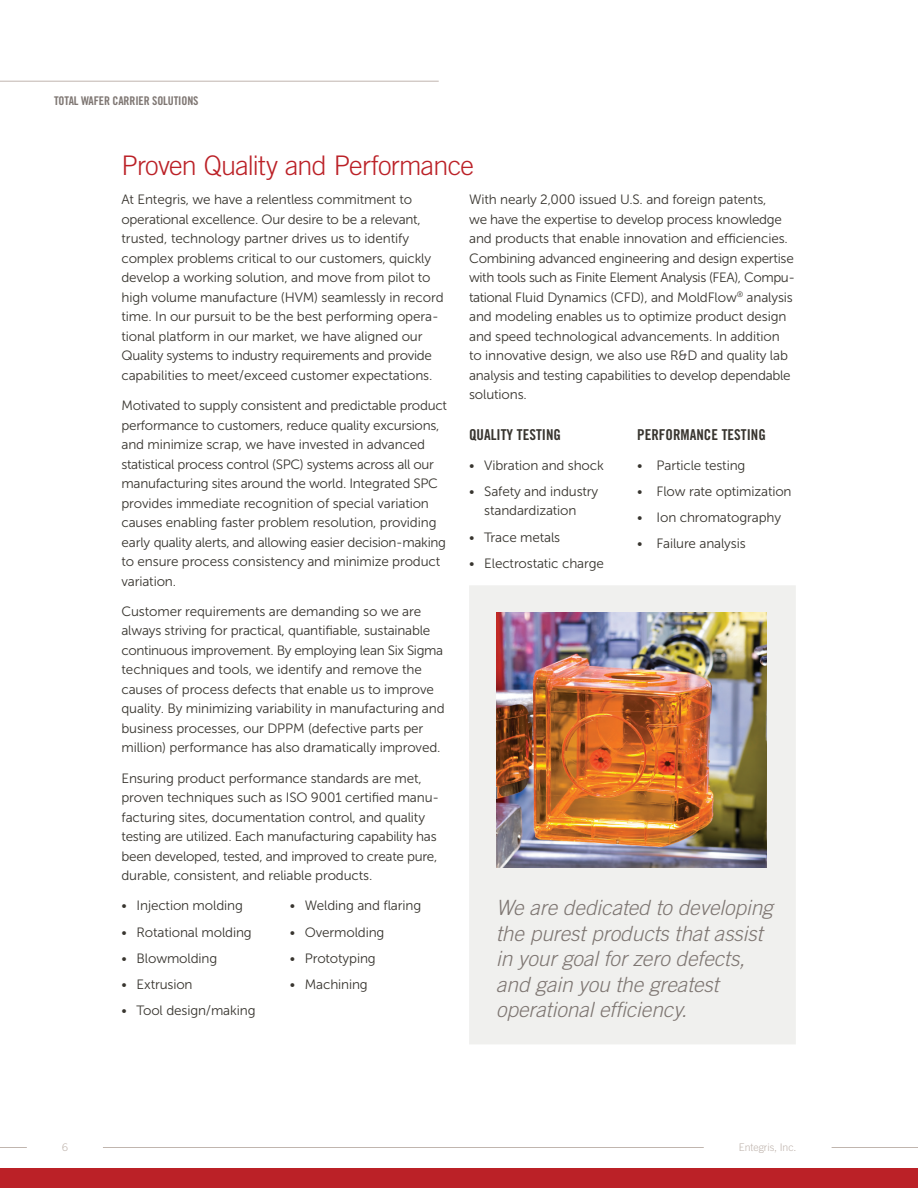
<style>
.page{position:relative;width:918px;height:1188px;background:#fff}
.page>*{position:absolute;margin:0;border:0;box-sizing:border-box;transform-origin:0 0}
.t1{font:300 27px "Trade Gothic LT Std";letter-spacing:-.03em;color:#bb2127}
.t2{font:italic 300 21px/25.5px "Trade Gothic LT Std";letter-spacing:-.005em;color:#7e7672}
.t3{font:15px "Trade Gothic LT Std Bd Cn 20";color:#38352f}
.t4{font:13.5px/19.5px "Museo Sans 300";letter-spacing:-.01em;color:#38352f}
.t5{font:12px "Trade Gothic LT Std Bd Cn 20";letter-spacing:-.01em;color:#7e7672}
.t6{font:300 10.5px "Trade Gothic LT Std";letter-spacing:-.005em;color:#c0b5ae}
</style>
<div class="page">
<svg style="left:0;top:1147px;width:27px;height:1px"></svg>
<hr style="left:103px;top:1147px;width:815px;height:1px;background:#c0b5ae">
<hr style="left:0;top:81px;width:439px;height:1px;background:#c0b5ae">
<svg style="left:704px;top:1147px;width:128px;height:1px"></svg>
<div style="left:0;top:1168px;width:918px;height:20px;background:#bb2127"></div>
<div style="left:469px;top:585px;width:327px;height:459px;background:#f0f0ee"></div>
<img style="left:496px;top:612px;width:270px;height:255px">
<p class="t5" style="left:54px;top:93px;width:146px">TOTAL WAFER CARRIER SOLUTIONS</p>
<p class="t6" style="left:62px;top:1141px;width:7px">6</p>
<h1 class="t1" style="left:122px;top:149px;width:354px">Proven Quality and Performance</h1>
<p class="t4" style="left:122px;top:190px;width:324px">At Entegris, we have a relentless commitment to operational excellence. Our desire to be a relevant, trusted, technology partner drives us to identify complex problems critical to our customers, quickly develop a working solution, and move from pilot to high volume manufacture (HVM) seamlessly in record time. In our pursuit to be the best performing opera&shy;tional platform in our market, we have aligned our Quality systems to industry requirements and provide capabilities to meet/exceed customer expectations.</p>
<p class="t4" style="left:122px;top:396px;width:327px">Motivated to supply consistent and predictable product performance to customers, reduce quality excursions, and minimize scrap, we have invested in advanced statistical process control (SPC) systems across all our manufacturing sites around the world. Integrated SPC provides immediate recognition of special variation causes enabling faster problem resolution, providing early quality alerts, and allowing easier decision-making to ensure process consistency and minimize product variation.</p>
<p class="t4" style="left:122px;top:602px;width:325px">Customer requirements are demanding so we are always striving for practical, quantifiable, sustainable continuous improvement. By employing lean Six Sigma techniques and tools, we identify and remove the causes of process defects that enable us to improve quality. By minimizing variability in manufacturing and business processes, our DPPM (defective parts per million) performance has also dramatically improved.</p>
<p class="t4" style="left:122px;top:768px;width:319px">Ensuring product performance standards are met, proven techniques such as ISO 9001 certified manu&shy;facturing sites, documentation control, and quality testing are utilized. Each manufacturing capability has been developed, tested, and improved to create pure, durable, consistent, and reliable products.</p>
<p class="t4" style="left:122px;top:896px;width:123px">• Injection molding</p>
<p class="t4" style="left:122px;top:922px;width:132px">• Rotational molding</p>
<p class="t4" style="left:122px;top:949px;width:97px">• Blowmolding</p>
<p class="t4" style="left:122px;top:975px;width:73px">• Extrusion</p>
<p class="t4" style="left:122px;top:1001px;width:136px">• Tool design/making</p>
<p class="t4" style="left:469px;top:190px;width:327px">With nearly 2,000 issued U.S. and foreign patents,<br>we have the expertise to develop process knowledge and products that enable innovation and efficiencies.<br>Combining advanced engineering and design expertise with tools such as Finite Element Analysis (FEA), Compu&shy;tational Fluid Dynamics (CFD), and MoldFlow<sup>®</sup> analysis and modeling enables us to optimize product design and speed technological advancements. In addition to innovative design, we also use R&amp;D and quality lab analysis and testing capabilities to develop dependable solutions.</p>
<p class="t3" style="left:469px;top:426px;width:93px">QUALITY TESTING</p>
<p class="t4" style="left:469px;top:455px;width:136px">• Vibration and shock</p>
<p class="t4" style="left:469px;top:481px;width:131px;text-align:center">• Safety and industry standardization</p>
<p class="t4" style="left:469px;top:527px;width:93px">• Trace metals</p>
<p class="t4" style="left:469px;top:553px;width:136px">• Electrostatic charge</p>
<p class="t3" style="left:637px;top:426px;width:130px">PERFORMANCE TESTING</p>
<p class="t4" style="left:637px;top:455px;width:110px">• Particle testing</p>
<p class="t4" style="left:637px;top:481px;width:156px">• Flow rate optimization</p>
<p class="t4" style="left:637px;top:508px;width:145px">• Ion chromatography</p>
<p class="t4" style="left:637px;top:534px;width:110px">• Failure analysis</p>
<h2 class="t2" style="left:496px;top:896px;width:278px">We are dedicated to developing the purest products that assist in your goal for zero defects, and gain you the greatest operational efficiency.</h2>
<p class="t4" style="left:290px;top:896px;width:133px">• Welding and flaring</p>
<p class="t4" style="left:290px;top:922px;width:96px">• Overmolding</p>
<p class="t4" style="left:290px;top:949px;width:88px">• Prototyping</p>
<p class="t4" style="left:290px;top:975px;width:80px">• Machining</p>
<p class="t6" style="left:739px;top:1141px;width:59px">Entegris, Inc.</p>
</div>
